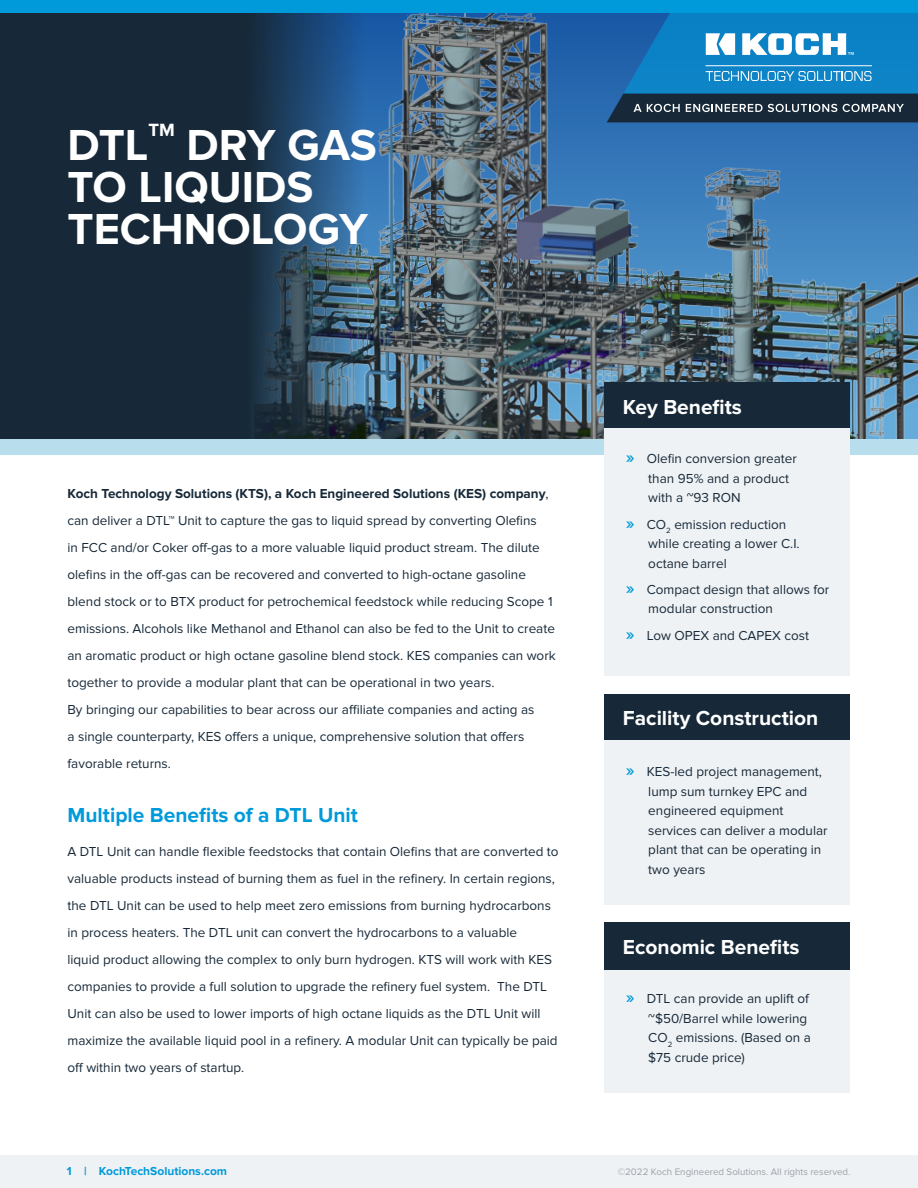
<style>
.page{position:relative;width:918px;height:1188px;background:#fff}
.page>*{position:absolute;margin:0;border:0;box-sizing:border-box;transform-origin:0 0}
.t1{font:700 45px/42px "Proxima Nova";color:#fff}
.popout-_title{font:700 21px "Proxima Nova";color:#fff}
.t2{font:700 21px "Proxima Nova";color:#009ada}
.t3{font:700 18.3px "Proxima Nova";color:#fff}
.body{font:13.5px/27px "Proxima Nova";color:#172938}
.t4{font:700 12px "Proxima Nova";color:#009ada}
.t5{font:9.75px "Proxima Nova";color:#a0a1a9}
.s1{font-weight:700}
.s2{font-weight:600;font-size:18px;color:#009ada}
</style>
<div class="page">
<img style="left:418px;top:13px;width:500px;height:426px">
<svg style="left:0;top:13px;width:418px;height:426px;background:#1f384d"></svg>
<div style="left:0;top:439px;width:918px;height:15px;background:#b8dded"></div>
<div style="left:604px;top:427px;width:246px;height:249px;background:#eff2f5"></div>
<div style="left:604px;top:382px;width:246px;height:46px;background:#172938"></div>
<div style="left:604px;top:737px;width:246px;height:167px;background:#eff2f5"></div>
<div style="left:604px;top:694px;width:246px;height:46px;background:#172938"></div>
<svg style="left:607px;top:13px;width:311px;height:109px;background:#2a77a8"></svg>
<div style="left:604px;top:966px;width:246px;height:126px;background:#eff2f5"></div>
<div style="left:604px;top:922px;width:246px;height:48px;background:#172938"></div>
<div style="left:0;top:0;width:918px;height:13px;background:#009ada"></div>
<div style="left:0;top:1155px;width:918px;height:33px;background:#eff2f5"></div>
<p class="t3" style="left:148px;top:119px;width:28px">TM</p>
<p class="t1" style="left:68px;top:125px;width:311px;text-indent:119px">DRY GAS<br>TO LIQUIDS<br>TECHNOLOGY</p>
<p class="t1" style="left:68px;top:125px;width:82px">DTL</p>
<p class="body" style="left:68px;top:480px;width:490px"><span class="s1">Koch Technology Solutions (KTS), a Koch Engineered Solutions (KES) company</span>, can deliver a DTL™ Unit to capture the gas to liquid spread by converting Olefins<br>in FCC and/or Coker off-gas to a more valuable liquid product stream. The dilute olefins in the off-gas can be recovered and converted to high-octane gasoline blend stock or to BTX product for petrochemical feedstock while reducing Scope 1 emissions. Alcohols like Methanol and Ethanol can also be fed to the Unit to create an aromatic product or high octane gasoline blend stock. KES companies can work together to provide a modular plant that can be operational in two years.<br>By bringing our capabilities to bear across our affiliate companies and acting as<br>a single counterparty, KES offers a unique, comprehensive solution that offers favorable returns.</p>
<h3 class="t2" style="left:68px;top:803px;width:292px">Multiple Benefits of a DTL Unit</h3>
<p class="body" style="left:68px;top:838px;width:493px">A DTL Unit can handle flexible feedstocks that contain Olefins that are converted to valuable products instead of burning them as fuel in the refinery. In certain regions, the DTL Unit can be used to help meet zero emissions from burning hydrocarbons in process heaters. The DTL unit can convert the hydrocarbons to a valuable<br>liquid product allowing the complex to only burn hydrogen. KTS will work with KES companies to provide a full solution to upgrade the refinery fuel system. The DTL Unit can also be used to lower imports of high octane liquids as the DTL Unit will maximize the available liquid pool in a refinery. A modular Unit can typically be paid off within two years of startup.</p>
<p class="popout-_title" style="left:623px;top:395px;width:121px">Key Benefits</p>
<p class="body" style="left:648px;top:449px;width:150px;line-height:19.5px;text-indent:-22px"><span class="s2">»</span> Olefin conversion greater than 95% and a product with a ~93 RON</p>
<p class="body" style="left:648px;top:515px;width:153px;line-height:19.5px;text-indent:-22px"><span class="s2">»</span> CO<sub>2</sub> emission reduction while creating a lower C.I. octane barrel</p>
<p class="body" style="left:648px;top:580px;width:183px;line-height:19.5px;text-indent:-22px"><span class="s2">»</span> Compact design that allows for modular construction</p>
<p class="body" style="left:626px;top:622px;width:185px"><span class="s2">»</span> Low OPEX and CAPEX cost</p>
<p class="popout-_title" style="left:623px;top:706px;width:197px">Facility Construction</p>
<p class="body" style="left:648px;top:762px;width:181px;line-height:19.5px;text-indent:-22px"><span class="s2">»</span> KES-led project management, lump sum turnkey EPC and engineered equipment services can deliver a modular plant that can be operating in two years</p>
<p class="popout-_title" style="left:623px;top:935px;width:178px">Economic Benefits</p>
<p class="body" style="left:648px;top:989px;width:164px;line-height:19.5px;text-indent:-22px"><span class="s2">»</span> DTL can provide an uplift of ~$50/Barrel while lowering<br>CO<sub>2</sub> emissions. (Based on a $75 crude price)</p>
<p class="t4" style="left:67px;top:1164px;width:162px">1 | KochTechSolutions.com</p>
<p class="t5" style="left:618px;top:1166px;width:234px">©2022 Koch Engineered Solutions. All rights reserved.</p>
</div>
